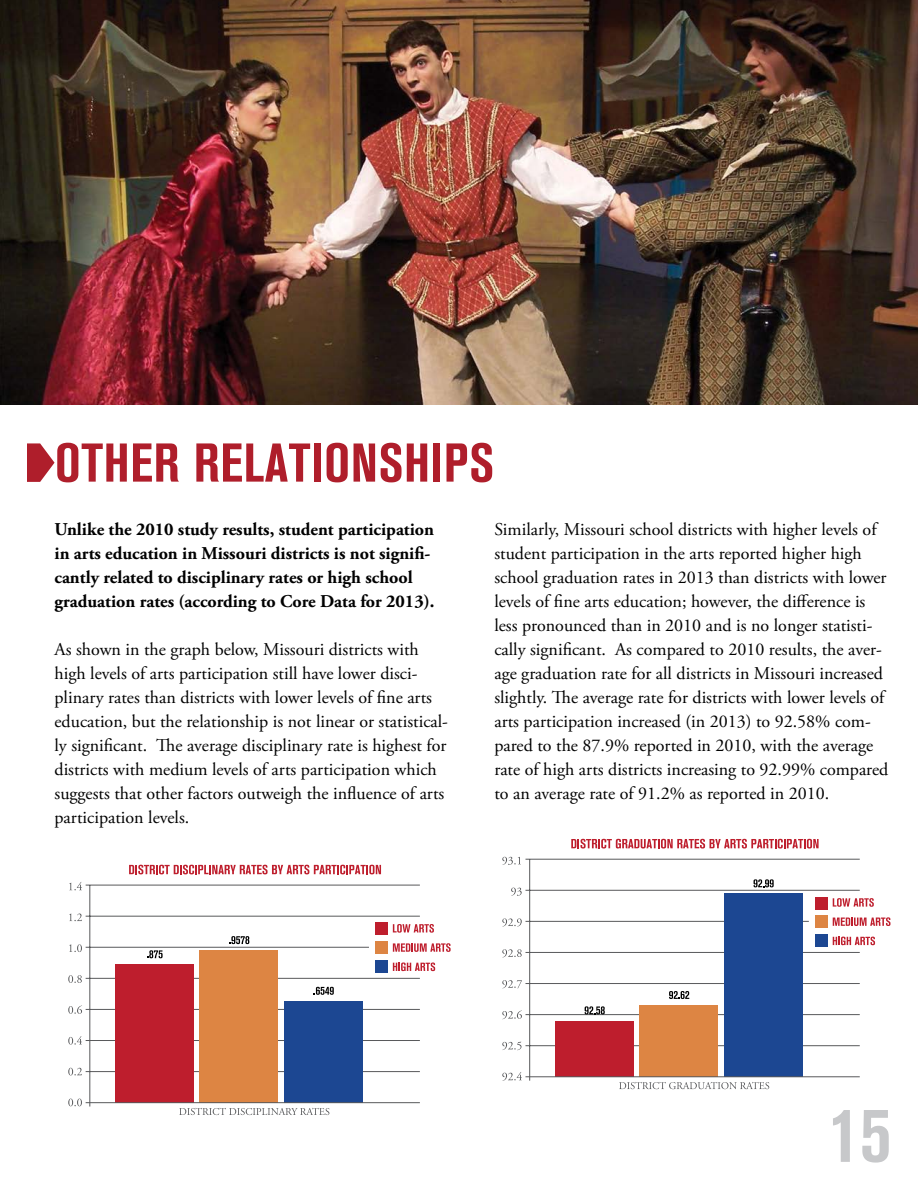
<style>
.page{position:relative;width:918px;height:1188px;background:#fff}
.page>*{position:absolute;margin:0;border:0;box-sizing:border-box;transform-origin:0 0}
.t1{font:700 condensed 78px "Akzidenz Grotesk BE";color:#c7c8ca}
.t2{font:700 condensed 54px "Akzidenz Grotesk BE";letter-spacing:.015em;color:#af1e2b}
.t3{font:18px/24px "Adobe Garamond Pro";color:#000}
.t4{font:700 18px/24px "Adobe Garamond Pro";color:#000}
</style>
<div class="page">
<img style="left:0;top:0;width:918px;height:405px">
<svg style="left:27px;top:443px;width:28px;height:39px"></svg>
<hr style="left:86px;top:885px;width:334px;height:1px;background:#58595b">
<hr style="left:86px;top:916px;width:334px;height:1px;background:#58595b">
<hr style="left:86px;top:947px;width:283px;height:1px;background:#58595b">
<hr style="left:86px;top:978px;width:334px;height:1px;background:#58595b">
<hr style="left:86px;top:1009px;width:334px;height:1px;background:#58595b">
<hr style="left:86px;top:1040px;width:334px;height:1px;background:#58595b">
<hr style="left:86px;top:1071px;width:334px;height:1px;background:#58595b">
<hr style="left:89px;top:885px;width:1px;height:222px;background:#58595b">
<div style="left:115px;top:964px;width:79px;height:139px;background:#be1e2d"></div>
<div style="left:200px;top:950px;width:78px;height:153px;background:#dd8543"></div>
<div style="left:284px;top:1001px;width:79px;height:102px;background:#1c4792"></div>
<svg style="left:69px;top:882px;width:13px;height:8px"></svg>
<svg style="left:69px;top:914px;width:13px;height:7px"></svg>
<svg style="left:69px;top:944px;width:13px;height:8px"></svg>
<svg style="left:68px;top:975px;width:14px;height:8px"></svg>
<svg style="left:68px;top:1005px;width:14px;height:9px"></svg>
<svg style="left:68px;top:1036px;width:14px;height:9px"></svg>
<svg style="left:68px;top:1068px;width:14px;height:7px"></svg>
<svg style="left:68px;top:1099px;width:14px;height:7px"></svg>
<svg style="left:179px;top:1108px;width:150px;height:7px"></svg>
<svg style="left:147px;top:950px;width:16px;height:8px"></svg>
<svg style="left:229px;top:936px;width:20px;height:8px"></svg>
<svg style="left:314px;top:987px;width:20px;height:8px"></svg>
<div style="left:375px;top:923px;width:12px;height:12px;background:#be1e2d"></div>
<div style="left:375px;top:941px;width:12px;height:13px;background:#dd8543"></div>
<div style="left:375px;top:960px;width:12px;height:13px;background:#1c4792"></div>
<svg style="left:129px;top:865px;width:252px;height:9px"></svg>
<svg style="left:393px;top:924px;width:41px;height:9px"></svg>
<svg style="left:393px;top:943px;width:58px;height:9px"></svg>
<svg style="left:393px;top:962px;width:42px;height:9px"></svg>
<hr style="left:86px;top:1102px;width:334px;height:1px;background:#58595b">
<hr style="left:526px;top:859px;width:334px;height:1px;background:#58595b">
<hr style="left:526px;top:890px;width:334px;height:1px;background:#58595b">
<hr style="left:526px;top:921px;width:283px;height:1px;background:#58595b">
<hr style="left:526px;top:952px;width:334px;height:1px;background:#58595b">
<hr style="left:526px;top:983px;width:334px;height:1px;background:#58595b">
<hr style="left:526px;top:1014px;width:334px;height:1px;background:#58595b">
<hr style="left:526px;top:1045px;width:334px;height:1px;background:#58595b">
<hr style="left:529px;top:859px;width:1px;height:222px;background:#58595b">
<div style="left:555px;top:1021px;width:79px;height:56px;background:#be1e2d"></div>
<div style="left:639px;top:1005px;width:79px;height:72px;background:#dd8543"></div>
<div style="left:724px;top:893px;width:79px;height:184px;background:#1c4792"></div>
<svg style="left:502px;top:857px;width:19px;height:8px"></svg>
<svg style="left:511px;top:888px;width:11px;height:8px"></svg>
<svg style="left:502px;top:918px;width:20px;height:9px"></svg>
<svg style="left:502px;top:949px;width:20px;height:9px"></svg>
<svg style="left:502px;top:980px;width:20px;height:8px"></svg>
<svg style="left:502px;top:1010px;width:20px;height:9px"></svg>
<svg style="left:502px;top:1042px;width:20px;height:8px"></svg>
<svg style="left:502px;top:1072px;width:20px;height:9px"></svg>
<svg style="left:619px;top:1082px;width:150px;height:7px"></svg>
<svg style="left:585px;top:1006px;width:20px;height:8px"></svg>
<svg style="left:669px;top:991px;width:20px;height:8px"></svg>
<svg style="left:754px;top:879px;width:20px;height:8px"></svg>
<div style="left:815px;top:897px;width:12px;height:12px;background:#be1e2d"></div>
<div style="left:815px;top:916px;width:12px;height:12px;background:#dd8543"></div>
<div style="left:815px;top:934px;width:12px;height:13px;background:#1c4792"></div>
<svg style="left:571px;top:839px;width:248px;height:10px"></svg>
<svg style="left:833px;top:898px;width:41px;height:9px"></svg>
<svg style="left:833px;top:917px;width:57px;height:9px"></svg>
<svg style="left:833px;top:937px;width:42px;height:8px"></svg>
<hr style="left:526px;top:1076px;width:334px;height:1px;background:#58595b">
<h2 class="t2" style="left:55px;top:432px;width:441px">OTHER RELATIONSHIPS</h2>
<p class="t4" style="left:55px;top:518px;width:381px">Unlike the 2010 study results, student participation in arts education in Missouri districts is not signifi&shy;cantly related to disciplinary rates or high school graduation rates (according to Core Data for 2013).</p>
<p class="t3" style="left:55px;top:638px;width:395px">As shown in the graph below, Missouri districts with high levels of arts participation still have lower disci&shy;plinary rates than districts with lower levels of fine arts education, but the relationship is not linear or statistical&shy;ly significant. The average disciplinary rate is highest for districts with medium levels of arts participation which suggests that other factors outweigh the influence of arts participation levels.</p>
<p class="t3" style="left:494px;top:518px;width:396px">Similarly, Missouri school districts with higher levels of student participation in the arts reported higher high school graduation rates in 2013 than districts with lower levels of fine arts education; however, the difference is less pronounced than in 2010 and is no longer statisti&shy;cally significant. As compared to 2010 results, the aver&shy;age graduation rate for all districts in Missouri increased slightly. The average rate for districts with lower levels of arts participation increased (in 2013) to 92.58% com&shy;pared to the 87.9% reported in 2010, with the average rate of high arts districts increasing to 92.99% compared to an average rate of 91.2% as reported in 2010.</p>
<h1 class="t1" style="left:829px;top:1090px;width:63px">15</h1>
</div>
